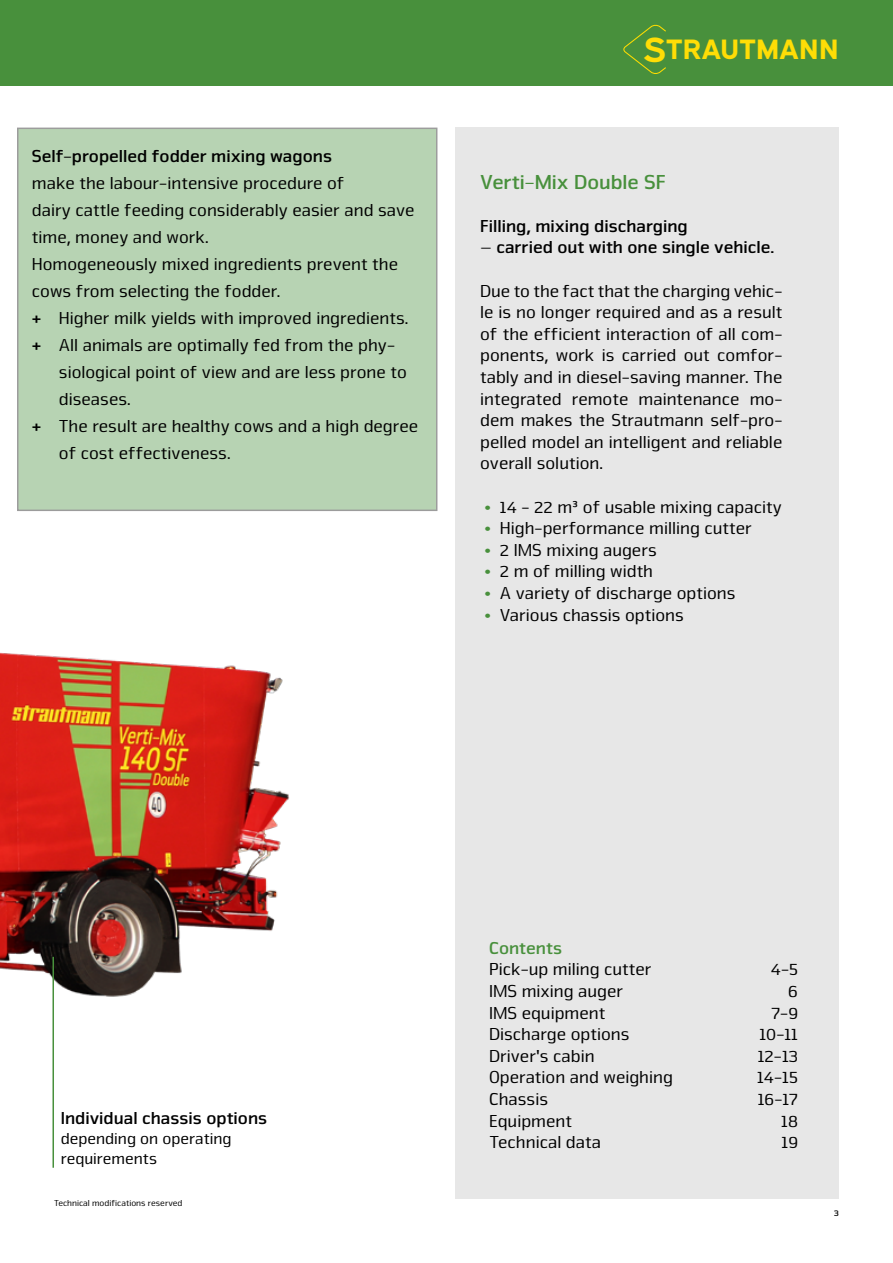
<style>
.page{position:relative;width:893px;height:1263px;background:#fff}
.page>*{position:absolute;margin:0;border:0;box-sizing:border-box;transform-origin:0 0}
.t1{font:700 28.05px "Expressway Rg";color:#ffdd06}
.t2{font:700 21px "Nuri Pro";color:#48903c}
.t3{font:18px/21.6px "Nuri Pro";color:#000;text-align:justify}
.t4{font:700 18px "Nuri Pro";color:#000}
.t5{font:700 18px "Nuri Pro";color:#48903c}
.t6{font:16.5px/19.8px "Nuri Pro";color:#000}
.t7{font:9px "Nuri Pro";color:#000}
.t8{font:700 9px "Nuri Pro";color:#000}
.s1{font-weight:700}
.s2{font-size:35.1px}
.s3{font-weight:700;color:#48903c}
</style>
<div class="page">
<div style="left:0;top:0;width:893px;height:86px;background:#48903c"></div>
<svg style="left:623px;top:24px;width:43px;height:50px"></svg>
<div style="left:455px;top:128px;width:384px;height:1071px;background:#e7e7e7"></div>
<img style="left:0;top:189px;width:438px;height:808px">
<hr style="left:52px;top:957px;width:2px;height:211px;background:#48903c">
<div style="left:18px;top:128px;width:419px;height:382px;background:#b7d3b3"></div>
<p class="t4" style="left:32px;top:145px;width:302px">Self-propelled fodder mixing wagons</p>
<p class="t3" style="left:32px;top:170px;width:384px;line-height:27px;text-align:left">make the labour-intensive procedure of<br>dairy cattle feeding considerably easier and save time, money and work.<br>Homogeneously mixed ingredients prevent the cows from selecting the fodder.<br><span class="s1">+</span> Higher milk yields with improved ingredients. <span class="s1">+</span> All animals are optimally fed from the phy-</p>
<p class="t3" style="left:59px;top:361px;width:349px">siological point of view and are less prone to</p>
<p class="t3" style="left:59px;top:388px;width:73px">diseases.</p>
<p class="t3" style="left:32px;top:415px;width:388px"><span class="s1">+</span> The result are healthy cows and a high degree</p>
<p class="t3" style="left:59px;top:442px;width:173px">of cost effectiveness.</p>
<h1 class="t1" style="left:643px;top:27px;width:197px"><span class="s2">S</span>TRAUTMANN</h1>
<p class="t2" style="left:480px;top:169px;width:187px">Verti-Mix Double SF</p>
<p class="t4" style="left:480px;top:215px;width:209px">Filling, mixing discharging</p>
<p class="t4" style="left:480px;top:237px;width:296px">– carried out with one single vehicle.</p>
<p class="t3" style="left:480px;top:280px;width:304px">Due to the fact that the charging vehic&shy;le is no longer required and as a result of the efficient interaction of all com&shy;ponents, work is carried out comfor&shy;tably and in diesel-saving manner. The integrated remote maintenance mo&shy;dem makes the Strautmann self-pro&shy;pelled model an intelligent and reliable overall solution.</p>
<p class="t3" style="left:484px;top:496px;width:299px"><span class="s3">•</span> 14 - 22 m³ of usable mixing capacity</p>
<p class="t3" style="left:484px;top:518px;width:269px"><span class="s3">•</span> High-performance milling cutter</p>
<p class="t3" style="left:484px;top:539px;width:174px"><span class="s3">•</span> 2 IMS mixing augers</p>
<p class="t3" style="left:484px;top:561px;width:170px"><span class="s3">•</span> 2 m of milling width</p>
<p class="t3" style="left:484px;top:583px;width:253px"><span class="s3">•</span> A variety of discharge options</p>
<p class="t3" style="left:484px;top:604px;width:201px"><span class="s3">•</span> Various chassis options</p>
<p class="t4" style="left:61px;top:1107px;width:208px">Individual chassis options</p>
<p class="t6" style="left:61px;top:1128px;width:172px">depending on operating requirements</p>
<p class="t7" style="left:54px;top:1198px;width:130px">Technical modifications reserved</p>
<p class="t5" style="left:489px;top:937px;width:75px">Contents</p>
<p class="t3" style="left:489px;top:959px;width:164px">Pick-up miling cutter</p>
<p class="t3" style="left:771px;top:959px;width:29px">4-5</p>
<p class="t3" style="left:489px;top:980px;width:136px">IMS mixing auger</p>
<p class="t3" style="left:788px;top:980px;width:11px">6</p>
<p class="t3" style="left:489px;top:1002px;width:118px">IMS equipment</p>
<p class="t3" style="left:771px;top:1002px;width:28px">7-9</p>
<p class="t3" style="left:489px;top:1024px;width:142px">Discharge options</p>
<p class="t3" style="left:759px;top:1024px;width:40px">10-11</p>
<p class="t3" style="left:489px;top:1045px;width:107px">Driver's cabin</p>
<p class="t3" style="left:758px;top:1045px;width:42px">12-13</p>
<p class="t3" style="left:489px;top:1067px;width:185px">Operation and weighing</p>
<p class="t3" style="left:757px;top:1067px;width:42px">14-15</p>
<p class="t3" style="left:489px;top:1088px;width:61px">Chassis</p>
<p class="t3" style="left:758px;top:1088px;width:42px">16-17</p>
<p class="t3" style="left:489px;top:1110px;width:85px">Equipment</p>
<p class="t3" style="left:781px;top:1110px;width:18px">18</p>
<p class="t3" style="left:489px;top:1132px;width:113px">Technical data</p>
<p class="t3" style="left:782px;top:1132px;width:18px">19</p>
<p class="t8" style="left:834px;top:1208px;width:6px">3</p>
</div>
